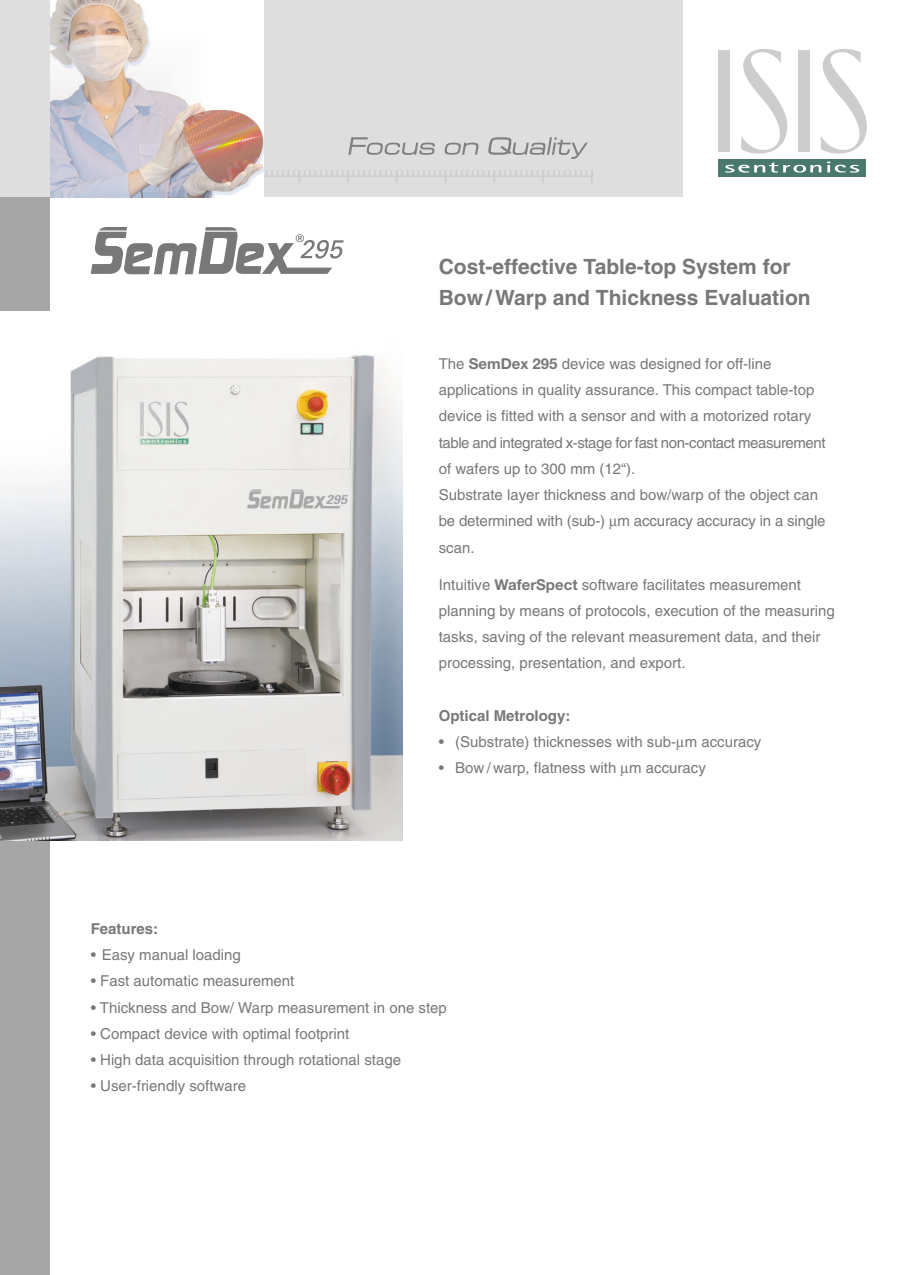
<style>
.page{position:relative;width:906px;height:1275px;background:#fff}
.page>*{position:absolute;margin:0;border:0;box-sizing:border-box;transform-origin:0 0}
.t1{font:700 21px/31px "Helvetica";color:#787878}
.t2{font:15px/26.2px "Helvetica";color:#787878}
.t3{font:700 15px "Helvetica";color:#787878}
.t4{font:100 10.5px "Helvetica Neue";color:#000}
.s1{font-family:"Helvetica Neue";font-weight:700}
</style>
<div class="page">
<div style="left:0;top:197px;width:50px;height:1078px;background:#a6a6a6"></div>
<div style="left:0;top:0;width:683px;height:197px;background:#dedede"></div>
<svg style="left:264px;top:170px;width:329px;height:13px"></svg>
<svg style="left:348px;top:137px;width:87px;height:18px"></svg>
<svg style="left:444px;top:143px;width:35px;height:12px"></svg>
<svg style="left:488px;top:137px;width:100px;height:22px"></svg>
<img style="left:50px;top:0;width:213px;height:197px">
<div style="left:718px;top:159px;width:148px;height:17px;background:#48786e"></div>
<div style="left:718px;top:51px;width:12px;height:101px;background:#cdcdcd"></div>
<svg style="left:725px;top:49px;width:142px;height:124px"></svg>
<svg style="left:91px;top:227px;width:253px;height:47px"></svg>
<div style="left:0;top:312px;width:528px;height:528px;background:#fff"></div>
<img style="left:0;top:354px;width:403px;height:486px">
<p class="t4" style="left:296px;top:235px;width:10px">®</p>
<h1 class="t1" style="left:439px;top:253px;width:373px">Cost-effective Table-top System for<br>Bow / Warp and Thickness Evaluation</h1>
<p class="t2" style="left:439px;top:352px;width:388px">The <span class="s1">SemDex 295</span> device was designed for off-line applications in quality assurance. This compact table-top device is fitted with a sensor and with a motorized rotary table and integrated x-stage for fast non-contact measurement of wafers up to 300 mm (12“).<br>Substrate layer thickness and bow/warp of the object can be determined with (sub-) m accuracy accuracy in a single scan.</p>
<p class="t2" style="left:439px;top:573px;width:398px">Intuitive <span class="s1">WaferSpect</span> software facilitates measurement planning by means of protocols, execution of the measuring tasks, saving of the relevant measurement data, and their processing, presentation, and export.</p>
<p class="t3" style="left:439px;top:710px;width:133px">Optical Metrology:</p>
<p class="t2" style="left:439px;top:730px;width:324px">• (Substrate) thicknesses with sub- m accuracy</p>
<p class="t2" style="left:439px;top:756px;width:269px">• Bow / warp, flatness with m accuracy</p>
<p class="t3" style="left:91px;top:923px;width:69px">Features:</p>
<p class="t2" style="left:91px;top:943px;width:152px">• Easy manual loading</p>
<p class="t2" style="left:91px;top:969px;width:205px">• Fast automatic measurement</p>
<p class="t2" style="left:91px;top:996px;width:358px">• Thickness and Bow/ Warp measurement in one step</p>
<p class="t2" style="left:91px;top:1022px;width:260px">• Compact device with optimal footprint</p>
<p class="t2" style="left:91px;top:1048px;width:312px">• High data acquisition through rotational stage</p>
<p class="t2" style="left:91px;top:1074px;width:157px">• User-friendly software</p>
</div>
